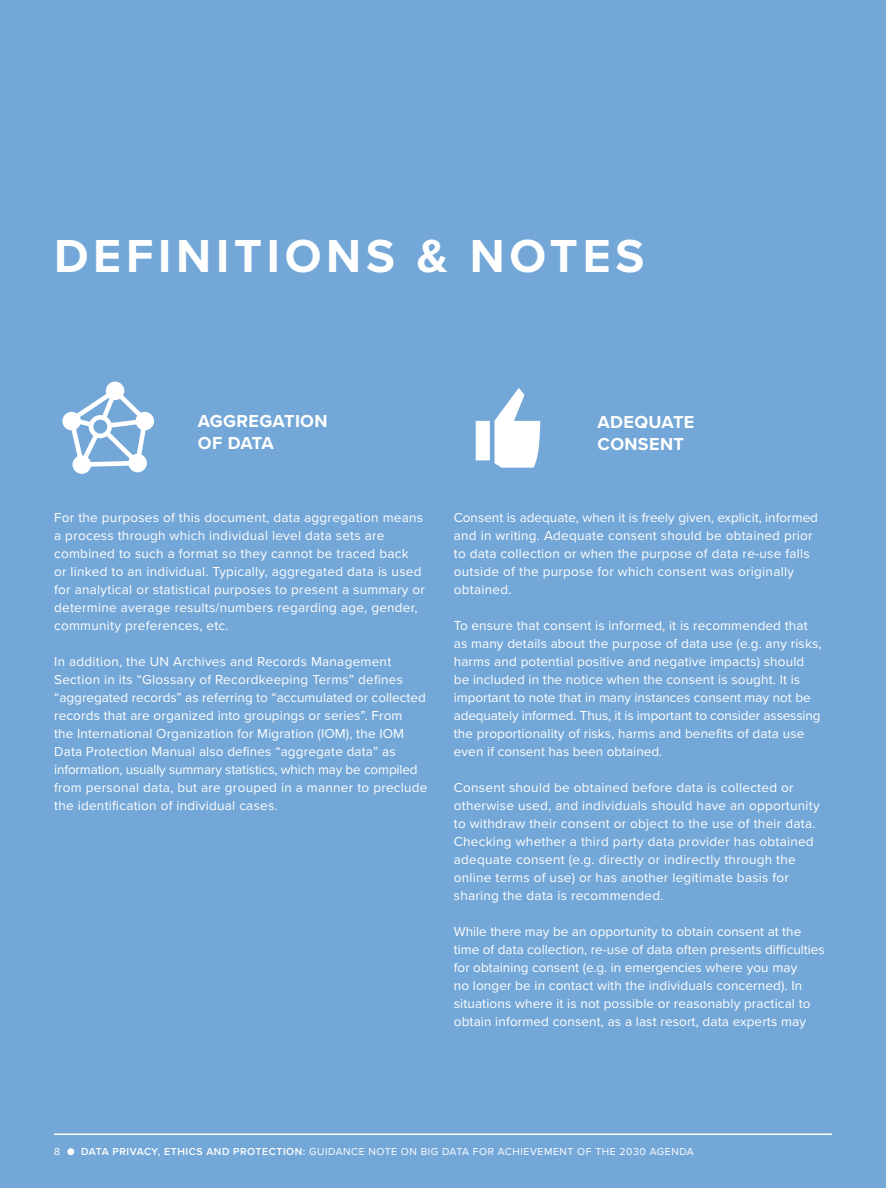
<style>
.page{position:relative;width:886px;height:1188px;background:#73a7d7}
.page>*{position:absolute;margin:0;border:0;box-sizing:border-box;transform-origin:0 0}
.t1{font:700 48px "Proxima Nova";letter-spacing:.1em;color:#fff}
.t2{font:700 18px/21.6px "Proxima Nova";letter-spacing:.02em;color:#fff}
.t3{font:13.5px/18px "Proxima Nova";letter-spacing:.01em;color:#fff}
.t4{font:10.5px "Proxima Nova";letter-spacing:.05em;color:#fff}
.s1{font-weight:600}
</style>
<div class="page">
<hr style="left:54px;top:1134px;width:778px;height:1px;background:#fff">
<div style="left:67px;top:1148px;width:7px;height:7px;background:#fff;border-radius:50%"></div>
<svg style="left:475px;top:388px;width:66px;height:80px"></svg>
<svg style="left:62px;top:382px;width:92px;height:92px"></svg>
<h1 class="t1" style="left:54px;top:220px;width:592px">DEFINITIONS &amp; NOTES</h1>
<h2 class="t2" style="left:198px;top:410px;width:131px">AGGREGATION<br>OF DATA</h2>
<h2 class="t2" style="left:597px;top:411px;width:98px">ADEQUATE<br>CONSENT</h2>
<p class="t3" style="left:54px;top:508px;width:372px">For the purposes of this document, data aggregation means a process through which individual level data sets are combined to such a format so they cannot be traced back<br>or linked to an individual. Typically, aggregated data is used for analytical or statistical purposes to present a summary or determine average results/numbers regarding age, gender, community preferences, etc.</p>
<p class="t3" style="left:54px;top:652px;width:375px">In addition, the UN Archives and Records Management Section in its “Glossary of Recordkeeping Terms” defines “aggregated records” as referring to “accumulated or collected records that are organized into groupings or series”. From<br>the International Organization for Migration (IOM), the IOM Data Protection Manual also defines “aggregate data” as information, usually summary statistics, which may be compiled from personal data, but are grouped in a manner to preclude the identification of individual cases.</p>
<p class="t3" style="left:454px;top:508px;width:366px">Consent is adequate, when it is freely given, explicit, informed and in writing. Adequate consent should be obtained prior to data collection or when the purpose of data re-use falls outside of the purpose for which consent was originally obtained.</p>
<p class="t3" style="left:454px;top:616px;width:369px">To ensure that consent is informed, it is recommended that as many details about the purpose of data use (e.g. any risks, harms and potential positive and negative impacts) should be included in the notice when the consent is sought. It is important to note that in many instances consent may not be adequately informed. Thus, it is important to consider assessing the proportionality of risks, harms and benefits of data use even if consent has been obtained.</p>
<p class="t3" style="left:454px;top:778px;width:367px">Consent should be obtained before data is collected or otherwise used, and individuals should have an opportunity to withdraw their consent or object to the use of their data.<br>Checking whether a third party data provider has obtained adequate consent (e.g. directly or indirectly through the online terms of use) or has another legitimate basis for sharing the data is recommended.</p>
<p class="t3" style="left:454px;top:922px;width:372px">While there may be an opportunity to obtain consent at the time of data collection, re-use of data often presents difficulties for obtaining consent (e.g. in emergencies where you may<br>no longer be in contact with the individuals concerned). In situations where it is not possible or reasonably practical to obtain informed consent, as a last resort, data experts may</p>
<p class="t4" style="left:54px;top:1144px;width:8px">8</p>
<p class="t4" style="left:81px;top:1144px;width:614px"><span class="s1">DATA PRIVACY, ETHICS AND PROTECTION:</span> GUIDANCE NOTE ON BIG DATA FOR ACHIEVEMENT OF THE 2030 AGENDA</p>
</div>
